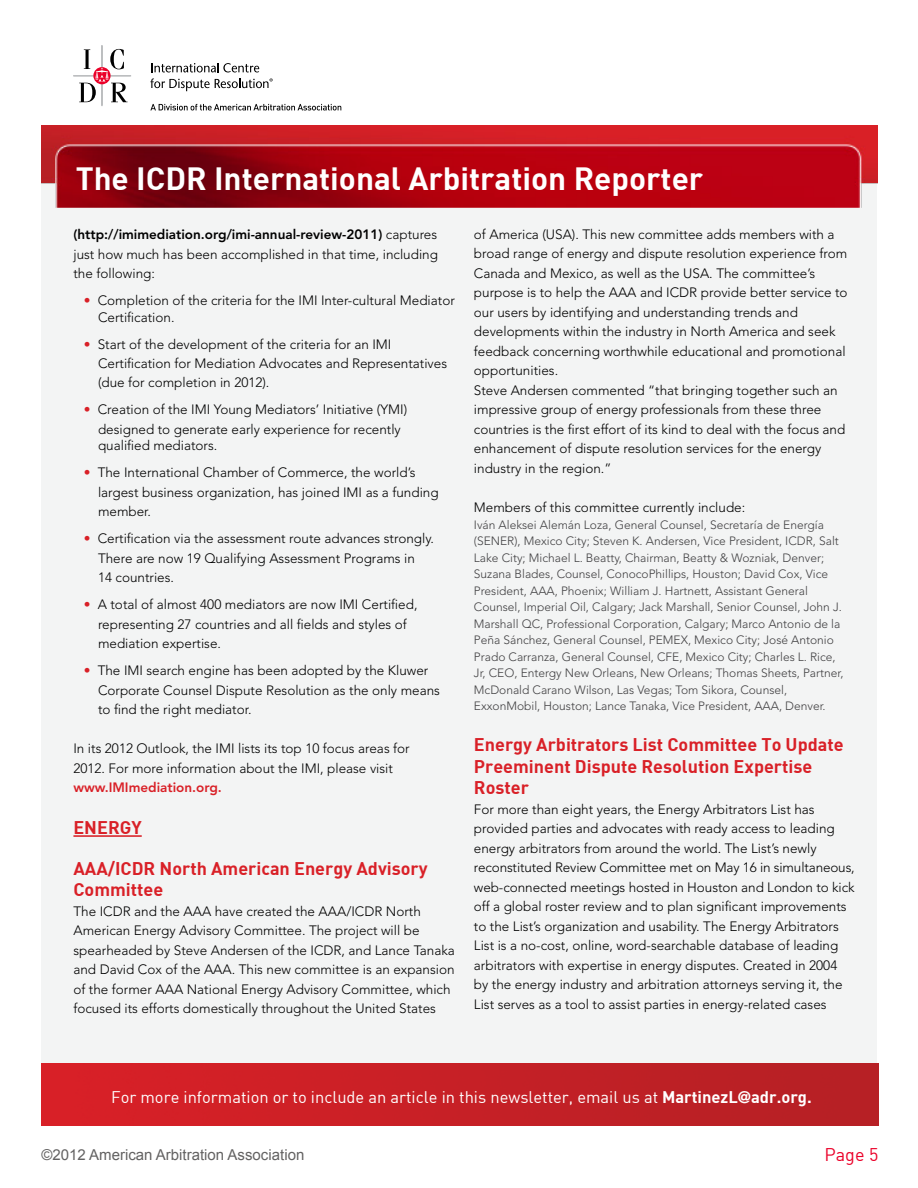
<style>
.page{position:relative;width:918px;height:1188px;background:#fff}
.page>*{position:absolute;margin:0;border:0;box-sizing:border-box;transform-origin:0 0}
.t1{font:31.5px "DIN Bold";color:#fff}
.t2{font:18px/21.6px "DIN Bold";color:#d92027}
.t3{font:18px "DIN";color:#eb0029}
.t4{font:16.5px "DIN";color:#fff}
.t5{font:15px "Arial";color:#636262}
.t6{font:300 13.5px/19.5px "Avenir LT Std";color:#000}
.t7{font:800 13.5px "Avenir LT Std";color:#d92027}
.t8{font:300 12px/16.5px "Avenir LT Std";color:#414042}
.s1{font-weight:800}
.s2{color:#d92027}
.s3{font-family:"DIN Bold"}
.s4{font-family:"Avenir LT Std";font-weight:900}
</style>
<div class="page">
<div style="left:42px;top:132px;width:835px;height:993px;background:#f3f4f4"></div>
<img style="left:42px;top:1063px;width:837px;height:62px">
<img style="left:42px;top:126px;width:835px;height:82px">
<div style="left:73px;top:76px;width:58px;height:1px;border:1px solid #bcbec0"></div>
<div style="left:102px;top:45px;width:1px;height:61px;border:1px solid #bcbec0"></div>
<svg style="left:151px;top:63px;width:108px;height:9px"></svg>
<svg style="left:79px;top:49px;width:49px;height:53px"></svg>
<svg style="left:150px;top:78px;width:123px;height:13px"></svg>
<svg style="left:150px;top:104px;width:191px;height:6px"></svg>
<hr style="left:73px;top:835px;width:69px;height:2px;background:#d92027">
<h1 class="t1" style="left:76px;top:158px;width:629px">The ICDR International Arbitration Reporter</h1>
<p class="t6" style="left:73px;top:225px;width:366px;text-align:justify"><span class="s1">(http://imimediation.org/imi-annual-review-2011)</span> captures just how much has been accomplished in that time, including the following:</p>
<p class="t6" style="left:98px;top:292px;width:358px;line-height:16.5px;text-indent:-14px"><span class="s2">•</span> Completion of the criteria for the IMI Inter-cultural Mediator<br>Certification.</p>
<p class="t6" style="left:98px;top:334px;width:351px;text-indent:-14px"><span class="s2">•</span> Start of the development of the criteria for an IMI<br>Certification for Mediation Advocates and Representatives (due for completion in 2012).</p>
<p class="t6" style="left:84px;top:400px;width:325px;text-align:center"><span class="s2">•</span> Creation of the IMI Young Mediators’ Initiative (YMI) designed to generate early experience for recently</p>
<p class="t6" style="left:98px;top:436px;width:121px">qualified mediators.</p>
<p class="t6" style="left:98px;top:463px;width:342px;text-indent:-14px"><span class="s2">•</span> The International Chamber of Commerce, the world’s largest business organization, has joined IMI as a funding member.</p>
<p class="t6" style="left:98px;top:529px;width:337px;text-indent:-14px"><span class="s2">•</span> Certification via the assessment route advances strongly.<br>There are now 19 Qualifying Assessment Programs in<br>14 countries.</p>
<p class="t6" style="left:98px;top:595px;width:321px;text-indent:-14px"><span class="s2">•</span> A total of almost 400 mediators are now IMI Certified, representing 27 countries and all fields and styles of mediation expertise.</p>
<p class="t6" style="left:98px;top:661px;width:343px;text-indent:-14px"><span class="s2">•</span> The IMI search engine has been adopted by the Kluwer<br>Corporate Counsel Dispute Resolution as the only means to find the right mediator.</p>
<p class="t6" style="left:73px;top:739px;width:338px">In its 2012 Outlook, the IMI lists its top 10 focus areas for<br>2012. For more information about the IMI, please visit</p>
<p class="t7" style="left:73px;top:780px;width:150px">www.IMImediation.org.</p>
<h2 class="t2" style="left:73px;top:816px;width:68px">energy</h2>
<h2 class="t2" style="left:73px;top:857px;width:356px">AAA/I CDR N orth American Energy Advisory<br>Committee</h2>
<p class="t6" style="left:73px;top:901px;width:383px">The ICDR and the AAA have created the AAA/ICDR North American Energy Advisory Committee. The project will be spearheaded by Steve Andersen of the ICDR, and Lance Tanaka and David Cox of the AAA. This new committee is an expansion of the former AAA National Energy Advisory Committee, which focused its efforts domestically throughout the United States</p>
<p class="t6" style="left:474px;top:225px;width:375px">of America (USA). This new committee adds members with a broad range of energy and dispute resolution experience from Canada and Mexico, as well as the USA. The committee’s purpose is to help the AAA and ICDR provide better service to our users by identifying and understanding trends and developments within the industry in North America and seek feedback concerning worthwhile educational and promotional opportunities.<br>Steve Andersen commented “that bringing together such an impressive group of energy professionals from these three countries is the first effort of its kind to deal with the focus and enhancement of dispute resolution services for the energy industry in the region.”</p>
<p class="t6" style="left:474px;top:498px;width:273px">Members of this committee currently include:</p>
<p class="t8" style="left:474px;top:516px;width:371px">Iván Aleksei Alemán Loza, General Counsel, Secretaría de Energía (SENER), Mexico City; Steven K. Andersen, Vice President, ICDR, Salt Lake City; Michael L. Beatty, Chairman, Beatty &amp; Wozniak, Denver; Suzana Blades, Counsel, ConocoPhillips, Houston; David Cox, Vice President, AAA, Phoenix; William J. Hartnett, Assistant General Counsel, Imperial Oil, Calgary; Jack Marshall, Senior Counsel, John J.<br>Marshall QC, Professional Corporation, Calgary; Marco Antonio de la Peña Sánchez, General Counsel, PEMEX, Mexico City; José Antonio Prado Carranza, General Counsel, CFE, Mexico City; Charles L. Rice, Jr, CEO, Entergy New Orleans, New Orleans; Thomas Sheets, Partner, McDonald Carano Wilson, Las Vegas; Tom Sikora, Counsel, ExxonMobil, Houston; Lance Tanaka, Vice President, AAA, Denver.</p>
<h2 class="t2" style="left:474px;top:733px;width:371px">Energy Arbitrators List Committee To Update<br>Preeminent Dispute Resolution Expertise<br>Roster</h2>
<p class="t6" style="left:474px;top:799px;width:382px">For more than eight years, the Energy Arbitrators List has provided parties and advocates with ready access to leading energy arbitrators from around the world. The List’s newly reconstituted Review Committee met on May 16 in simultaneous, web-connected meetings hosted in Houston and London to kick off a global roster review and to plan significant improvements to the List’s organization and usability. The Energy Arbitrators List is a no-cost, online, word-searchable database of leading arbitrators with expertise in energy disputes. Created in 2004 by the energy industry and arbitration attorneys serving it, the List serves as a tool to assist parties in energy-related cases</p>
<p class="t4" style="left:111px;top:1086px;width:702px">For more information or to include an article in this newsletter, email us at <span class="s3">MartinezL</span><span class="s4">@</span><span class="s3">adr.org.</span></p>
<p class="t5" style="left:42px;top:1145px;width:264px">©2012 American Arbitration Association</p>
<h2 class="t3" style="left:825px;top:1143px;width:55px">Page 5</h2>
</div>
